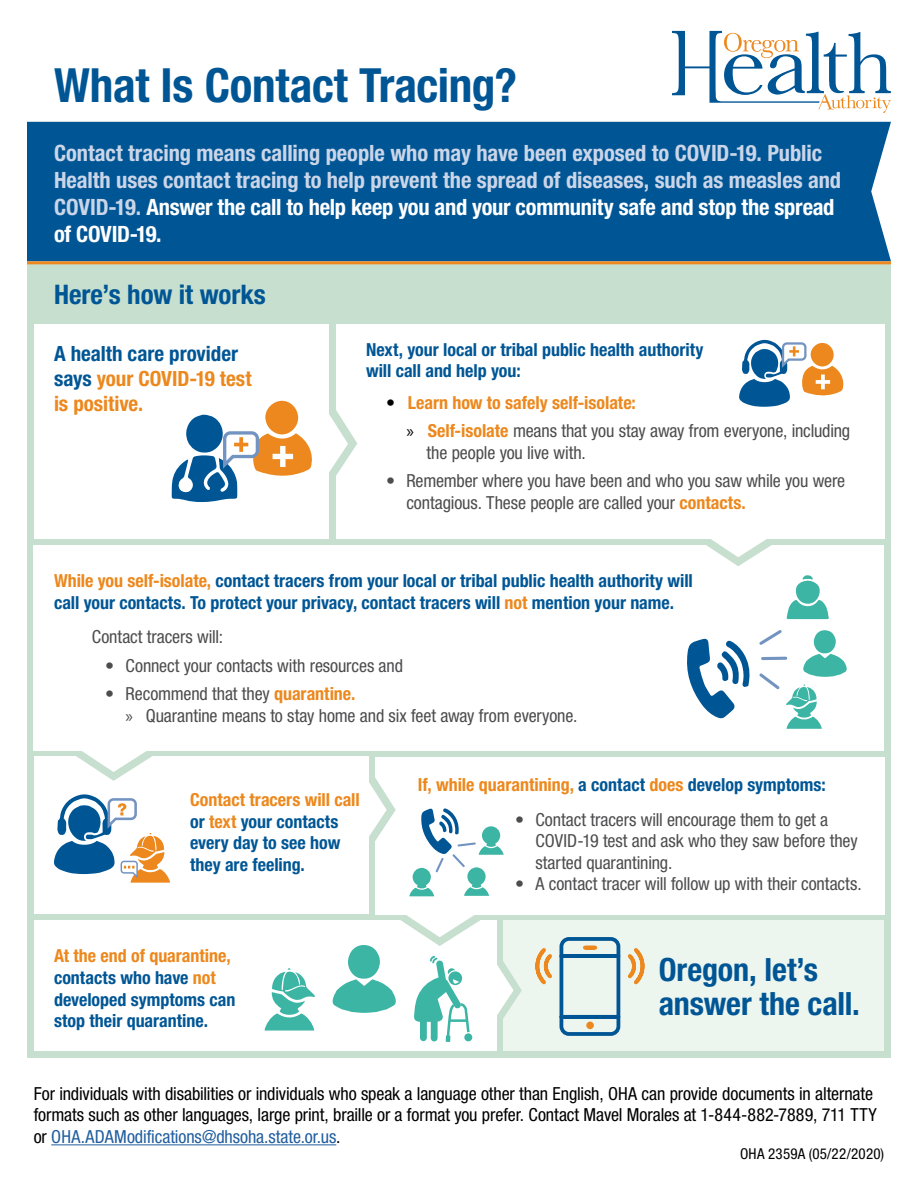
<style>
.page{position:relative;width:918px;height:1188px;background:#fff}
.page>*{position:absolute;margin:0;border:0;box-sizing:border-box;transform-origin:0 0}
.t1{font:700 condensed 47.25px "Helvetica Neue LT Std";letter-spacing:-.01em;color:#005695}
.t2{font:700 condensed 32.1px/34px "Helvetica Neue LT Std";letter-spacing:-.005em;color:#005695}
.t3{font:700 condensed 27px "Helvetica Neue LT Std";letter-spacing:-.005em;color:#005695}
.t4{font:700 condensed 22.5px/27px "Helvetica Neue LT Std";letter-spacing:-.005em;color:#cbd5e8}
.t5{font:700 condensed 21px/25.2px "Helvetica Neue LT Std";color:#ec881d}
.t6{font:condensed 18px/21.6px "Helvetica Neue LT Std";letter-spacing:-.005em;color:#4d4d4f}
.t7{font:700 condensed 18px/21.6px "Helvetica Neue LT Std";color:#005695}
.t8{font:condensed 18px/21.6px "Helvetica Neue LT Std";letter-spacing:-.005em;color:#000}
.t9{font:700 condensed 18px "Helvetica Neue LT Std";color:#ec881d}
.t10{font:condensed 15px "Helvetica Neue LT Std";letter-spacing:.015em;color:#000}
.s1{color:#fff}
.s2{color:#005695}
.s3{font-weight:700;color:#000}
.s4{font-weight:700;color:#ec881d}
.s5{font-family:"Myriad Pro";font-stretch:normal;color:#000}
.s6{color:#ec881d}
.s7{font-family:"Myriad Pro";font-stretch:normal}
.s8{color:#215e9e}
</style>
<div class="page">
<div style="left:27px;top:264px;width:864px;height:794px;background:#c7dfcf"></div>
<div style="left:503px;top:921px;width:381px;height:130px;background:#edf5ef"></div>
<div style="left:34px;top:921px;width:463px;height:130px;background:#fff"></div>
<div style="left:375px;top:757px;width:509px;height:157px;background:#fff"></div>
<div style="left:34px;top:757px;width:334px;height:157px;background:#fff"></div>
<svg style="left:65px;top:751px;width:99px;height:30px"></svg>
<div style="left:34px;top:545px;width:850px;height:206px;background:#fff"></div>
<svg style="left:689px;top:538px;width:100px;height:28px"></svg>
<div style="left:336px;top:324px;width:548px;height:214px;background:#fff"></div>
<div style="left:34px;top:324px;width:294px;height:214px;background:#fff"></div>
<div style="left:27px;top:122px;width:864px;height:139px;background:#005695"></div>
<svg style="left:672px;top:31px;width:219px;height:82px"></svg>
<hr style="left:27px;top:261px;width:864px;height:3px;background:#ec881d">
<svg style="left:172px;top:393px;width:185px;height:109px"></svg>
<svg style="left:54px;top:794px;width:116px;height:89px"></svg>
<hr style="left:51px;top:1144px;width:285px;height:1px;background:#215e9e">
<svg style="left:739px;top:339px;width:105px;height:68px"></svg>
<svg style="left:535px;top:937px;width:110px;height:99px"></svg>
<div style="left:586px;top:1022px;width:8px;height:7px;border:4px solid #ec881d;border-radius:50%"></div>
<svg style="left:687px;top:638px;width:63px;height:81px"></svg>
<svg style="left:786px;top:575px;width:43px;height:44px"></svg>
<svg style="left:759px;top:630px;width:88px;height:99px"></svg>
<svg style="left:265px;top:759px;width:257px;height:387px"></svg>
<h1 class="t1" style="left:54px;top:56px;width:465px">What Is Contact Tracing?</h1>
<p class="t4" style="left:54px;top:140px;width:789px">Contact tracing means calling people who may have been exposed to COVID-19. Public Health uses contact tracing to help prevent the spread of diseases, such as measles and COVID-19. <span class="s1">Answer the call to help keep you and your community safe and stop the spread of COVID-19.</span></p>
<h3 class="t3" style="left:54px;top:278px;width:213px">Here’s how it works</h3>
<p class="t5" style="left:54px;top:340px;width:199px"><span class="s2">A health care provider says</span> your COVID-19 test is positive.</p>
<p class="t7" style="left:366px;top:338px;width:339px">Next, your local or tribal public health authority will call and help you:</p>
<p class="t6" style="left:406px;top:388px;width:445px;line-height:28.3px;text-indent:-20px"><span class="s3">•</span> <span class="s4">Learn how to safely self-isolate:<br></span><span class="s5">»</span> <span class="s4">Self-isolate</span> means that you stay away from everyone, including</p>
<p class="t6" style="left:427px;top:442px;width:161px">the people you live with.</p>
<p class="t6" style="left:406px;top:470px;width:440px;text-indent:-20px">• Remember where you have been and who you saw while you were contagious. These people are called your <span class="s4">contacts.</span></p>
<p class="t7" style="left:54px;top:570px;width:640px"><span class="s6">While you self-isolate,</span> contact tracers from your local or tribal public health authority will call your contacts. To protect your privacy, contact tracers will <span class="s6">not</span> mention your name.</p>
<p class="t6" style="left:92px;top:626px;width:133px">Contact tracers will:</p>
<p class="t6" style="left:105px;top:654px;width:299px">• Connect your contacts with resources and</p>
<p class="t6" style="left:126px;top:683px;width:453px;text-indent:-20px">• Recommend that they <span class="s4">quarantine.<br></span><span class="s7">»</span> Quarantine means to stay home and six feet away from everyone.</p>
<p class="t7" style="left:190px;top:789px;width:171px"><span class="s6">Contact tracers will call </span>or <span class="s6">text</span> your contacts every day to see how they are feeling.</p>
<p class="t7" style="left:54px;top:945px;width:183px"><span class="s6">At the end of quarantine, </span>contacts who have <span class="s6">not </span>developed symptoms can stop their quarantine.</p>
<p class="t9" style="left:418px;top:773px;width:409px">If, while quarantining, <span class="s2">a contact</span> does <span class="s2">develop symptoms:</span></p>
<p class="t6" style="left:535px;top:808px;width:324px;text-indent:-20px">• Contact tracers will encourage them to get a<br>COVID-19 test and ask who they saw before they started quarantining.</p>
<p class="t6" style="left:515px;top:873px;width:348px">• A contact tracer will follow up with their contacts.</p>
<h2 class="t2" style="left:659px;top:952px;width:203px">Oregon, let’s answer the call.</h2>
<p class="t8" style="left:34px;top:1083px;width:845px">For individuals with disabilities or individuals who speak a language other than English, OHA can provide documents in alternate formats such as other languages, large print, braille or a format you prefer. Contact Mavel Morales at 1-844-882-7889, 711 TTY or <span class="s8">OHA.ADAModifications@dhsoha.state.or.us</span>.</p>
<p class="t10" style="left:740px;top:1145px;width:146px">OHA 2359A (05/22/2020)</p>
</div>
